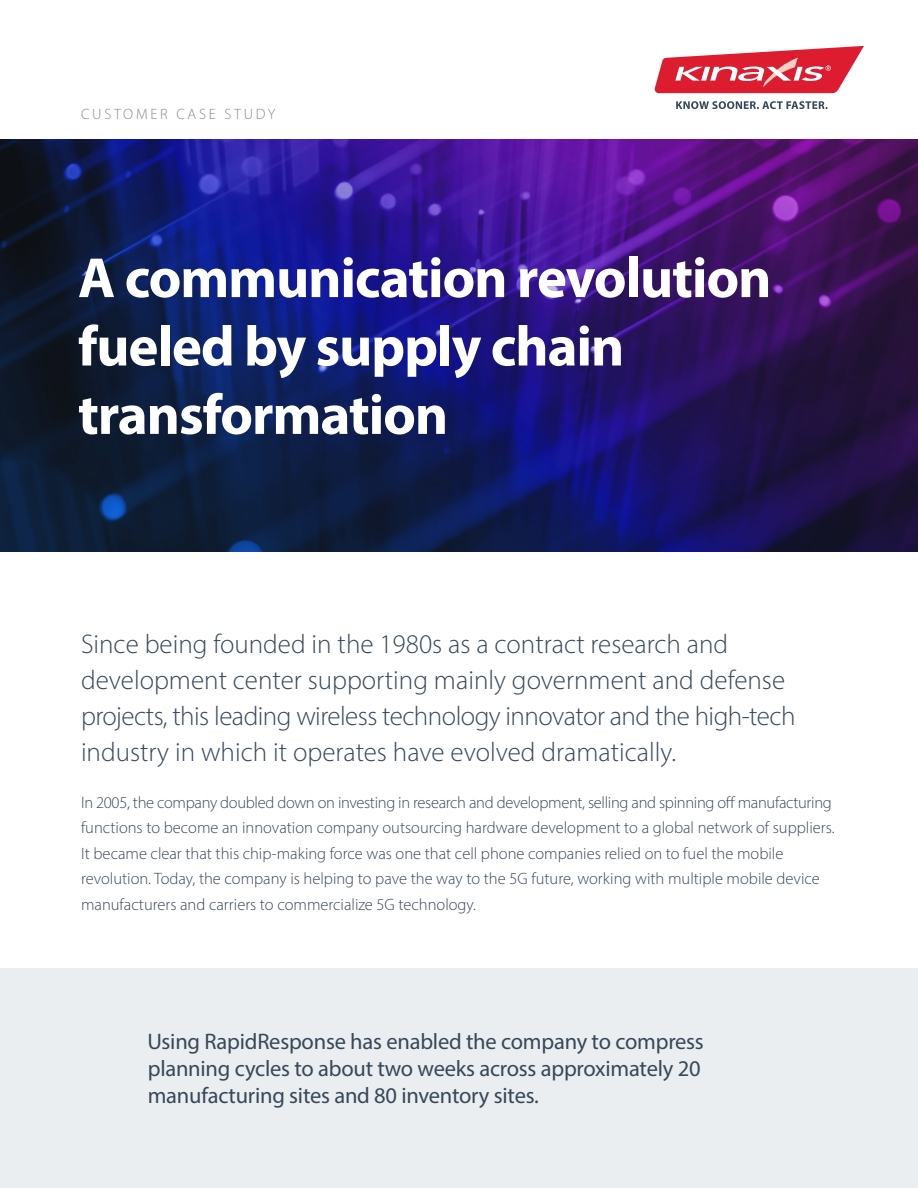
<style>
.page{position:relative;width:918px;height:1188px;background:#fff}
.page>*{position:absolute;margin:0;border:0;box-sizing:border-box;transform-origin:0 0}
.t1{font:700 57px/68.4px "Myriad Pro";letter-spacing:-.02em;color:#fff}
.Intro_text{font:300 27px/36px "Myriad Pro";color:#374858}
.t2{font:22.5px/27px "Myriad Pro";letter-spacing:-.01em;color:#374858}
.Body_Copy{font:300 16.5px/25.5px "Myriad Pro";color:#374858}
.t3{font:300 15px "Myriad Pro";letter-spacing:.18em;color:#86888c}
</style>
<div class="page">
<div style="left:0;top:969px;width:918px;height:219px;background:#ebeef0"></div>
<svg style="left:655px;top:46px;width:209px;height:47px"></svg>
<svg style="left:676px;top:101px;width:152px;height:8px"></svg>
<svg style="left:0;top:140px;width:918px;height:412px;background:#211762"></svg>
<p class="t3" style="left:81px;top:105px;width:196px">CUSTOMER CASE STUDY</p>
<h1 class="t1" style="left:78px;top:242px;width:695px">A communication revolution fueled by supply chain transformation</h1>
<p class="Intro_text" style="left:81px;top:626px;width:716px">Since being founded in the 1980s as a contract research and development center supporting mainly government and defense projects, this leading wireless technology innovator and the high-tech industry in which it operates have evolved dramatically.</p>
<p class="Body_Copy" style="left:81px;top:789px;width:755px">In 2005, the company doubled down on investing in research and development, selling and spinning off manufacturing functions to become an innovation company outsourcing hardware development to a global network of suppliers.<br>It became clear that this chip-making force was one that cell phone companies relied on to fuel the mobile revolution. Today, the company is helping to pave the way to the 5G future, working with multiple mobile device manufacturers and carriers to commercialize 5G technology.</p>
<h3 class="t2" style="left:147px;top:1028px;width:558px">Using RapidResponse has enabled the company to compress planning cycles to about two weeks across approximately 20 manufacturing sites and 80 inventory sites.</h3>
</div>
